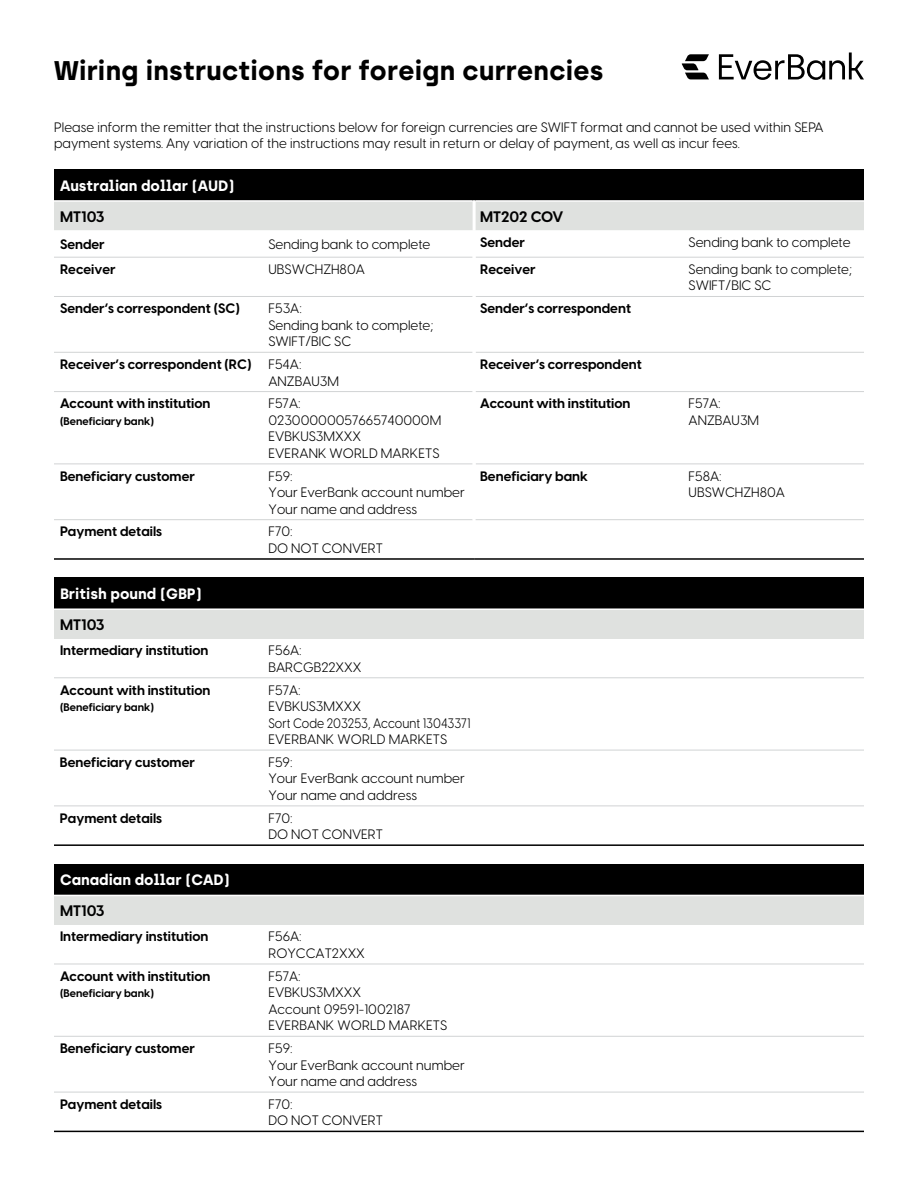
<style>
.page{position:relative;width:918px;height:1188px;background:#fff}
.page>*{position:absolute;margin:0;border:0;box-sizing:border-box;transform-origin:0 0}
.t1{font:700 27px "Ever Type";letter-spacing:.01em;color:#000}
.t2{font:700 15px "Ever Type";color:#fff}
.t3{font:700 15px "Visby CF";color:#000}
.t4{font:13.5px/16.5px "Visby CF";color:#000}
.t5{font:700 13.5px "Visby CF";color:#000}
.t6{font:700 10.8px "Visby CF";color:#000}
</style>
<div class="page">
<div style="left:54px;top:169px;width:810px;height:32px;background:#000"></div>
<div style="left:54px;top:202px;width:810px;height:28px;background:#dfe1df"></div>
<hr style="left:54px;top:257px;width:419px;height:1px;background:#d1d3d4">
<hr style="left:54px;top:296px;width:419px;height:1px;background:#d1d3d4">
<hr style="left:54px;top:352px;width:419px;height:1px;background:#d1d3d4">
<hr style="left:54px;top:391px;width:419px;height:1px;background:#d1d3d4">
<hr style="left:54px;top:464px;width:419px;height:1px;background:#d1d3d4">
<hr style="left:54px;top:200px;width:419px;height:2px;background:#fff">
<hr style="left:476px;top:200px;width:388px;height:2px;background:#fff">
<hr style="left:476px;top:257px;width:388px;height:1px;background:#d1d3d4">
<hr style="left:476px;top:296px;width:388px;height:1px;background:#d1d3d4">
<hr style="left:476px;top:352px;width:388px;height:1px;background:#d1d3d4">
<hr style="left:476px;top:391px;width:388px;height:1px;background:#d1d3d4">
<hr style="left:476px;top:464px;width:388px;height:1px;background:#d1d3d4">
<hr style="left:54px;top:519px;width:419px;height:1px;background:#d1d3d4">
<hr style="left:54px;top:558px;width:420px;height:2px;background:#000">
<hr style="left:474px;top:558px;width:390px;height:2px;background:#000">
<hr style="left:473px;top:200px;width:3px;height:30px;background:#fff">
<hr style="left:476px;top:519px;width:388px;height:1px;background:#d1d3d4">
<div style="left:54px;top:578px;width:810px;height:31px;background:#000"></div>
<div style="left:54px;top:609px;width:810px;height:29px;background:#dfe1df"></div>
<hr style="left:54px;top:677px;width:810px;height:1px;background:#d1d3d4">
<hr style="left:54px;top:750px;width:810px;height:1px;background:#d1d3d4">
<hr style="left:54px;top:806px;width:810px;height:1px;background:#d1d3d4">
<hr style="left:54px;top:608px;width:810px;height:2px;background:#fff">
<hr style="left:54px;top:844px;width:810px;height:2px;background:#000">
<div style="left:54px;top:864px;width:810px;height:31px;background:#000"></div>
<div style="left:54px;top:895px;width:810px;height:30px;background:#dfe1df"></div>
<hr style="left:54px;top:964px;width:810px;height:1px;background:#d1d3d4">
<hr style="left:54px;top:1036px;width:810px;height:1px;background:#d1d3d4">
<hr style="left:54px;top:1092px;width:810px;height:1px;background:#d1d3d4">
<hr style="left:54px;top:895px;width:810px;height:1px;background:#fff">
<hr style="left:54px;top:1131px;width:810px;height:1px;background:#000">
<svg style="left:682px;top:54px;width:27px;height:25px"></svg>
<svg style="left:719px;top:52px;width:145px;height:28px"></svg>
<h1 class="t1" style="left:54px;top:53px;width:551px">Wiring instructions for foreign currencies</h1>
<p class="t4" style="left:54px;top:118px;width:771px">Please inform the remitter that the instructions below for foreign currencies are SWIFT format and cannot be used within SEPA payment systems. Any variation of the instructions may result in return or delay of payment, as well as incur fees.</p>
<p class="t2" style="left:60px;top:176px;width:176px">Australian dollar (AUD)</p>
<p class="t3" style="left:60px;top:205px;width:46px">MT103</p>
<p class="t3" style="left:480px;top:205px;width:85px">MT202 COV</p>
<p class="t5" style="left:60px;top:234px;width:46px">Sender</p>
<p class="t4" style="left:268px;top:235px;width:164px">Sending bank to complete</p>
<p class="t5" style="left:480px;top:232px;width:46px">Sender</p>
<p class="t4" style="left:689px;top:233px;width:164px">Sending bank to complete</p>
<p class="t5" style="left:60px;top:259px;width:57px">Receiver</p>
<p class="t4" style="left:268px;top:260px;width:98px">UBSWCHZH80A</p>
<p class="t5" style="left:480px;top:259px;width:57px">Receiver</p>
<p class="t4" style="left:689px;top:260px;width:165px">Sending bank to complete;<br>SWIFT/BIC SC</p>
<p class="t5" style="left:60px;top:298px;width:181px">Sender’s correspondent (SC)</p>
<p class="t4" style="left:268px;top:299px;width:166px">F53A:<br>Sending bank to complete;<br>SWIFT/BIC SC</p>
<p class="t5" style="left:480px;top:298px;width:152px">Sender’s correspondent</p>
<p class="t5" style="left:60px;top:354px;width:193px">Receiver’s correspondent (RC)</p>
<p class="t4" style="left:268px;top:355px;width:72px">F54A:<br>ANZBAU3M</p>
<p class="t5" style="left:480px;top:354px;width:163px">Receiver’s correspondent</p>
<p class="t5" style="left:60px;top:393px;width:152px">Account with institution</p>
<p class="t4" style="left:268px;top:394px;width:34px">F57A:</p>
<p class="t6" style="left:60px;top:413px;width:96px">(Beneficiary bank)</p>
<p class="t4" style="left:269px;top:411px;width:174px">02300000057665740000M<br>EVBKUS3MXXX<br>EVERANK WORLD MARKETS</p>
<p class="t5" style="left:480px;top:393px;width:152px">Account with institution</p>
<p class="t4" style="left:689px;top:394px;width:72px">F57A:<br>ANZBAU3M</p>
<p class="t5" style="left:60px;top:465px;width:136px">Beneficiary customer</p>
<p class="t4" style="left:269px;top:467px;width:198px">F59:<br>Your EverBank account number<br>Your name and address</p>
<p class="t5" style="left:480px;top:465px;width:109px">Beneficiary bank</p>
<p class="t4" style="left:689px;top:467px;width:98px">F58A:<br>UBSWCHZH80A</p>
<p class="t5" style="left:60px;top:521px;width:104px">Payment details</p>
<p class="t4" style="left:269px;top:522px;width:116px">F70:<br>DO NOT CONVERT</p>
<p class="t2" style="left:60px;top:585px;width:143px">British pound (GBP)</p>
<p class="t3" style="left:60px;top:613px;width:46px">MT103</p>
<p class="t5" style="left:60px;top:640px;width:150px">Intermediary institution</p>
<p class="t4" style="left:268px;top:641px;width:95px">F56A:<br>BARCGB22XXX</p>
<p class="t5" style="left:60px;top:679px;width:152px">Account with institution</p>
<p class="t4" style="left:269px;top:681px;width:34px">F57A:</p>
<p class="t6" style="left:60px;top:699px;width:96px">(Beneficiary bank)</p>
<p class="t4" style="left:268px;top:697px;width:204px">EVBKUS3MXXX<br>Sort Code 203253, Account 13043371<br>EVERBANK WORLD MARKETS</p>
<p class="t5" style="left:60px;top:752px;width:136px">Beneficiary customer</p>
<p class="t4" style="left:268px;top:753px;width:198px">F59:<br>Your EverBank account number<br>Your name and address</p>
<p class="t5" style="left:60px;top:807px;width:104px">Payment details</p>
<p class="t4" style="left:268px;top:809px;width:116px">F70:<br>DO NOT CONVERT</p>
<p class="t2" style="left:60px;top:871px;width:171px">Canadian dollar (CAD)</p>
<p class="t3" style="left:60px;top:900px;width:46px">MT103</p>
<p class="t5" style="left:60px;top:926px;width:150px">Intermediary institution</p>
<p class="t4" style="left:268px;top:927px;width:98px">F56A:<br>ROYCCAT2XXX</p>
<p class="t5" style="left:60px;top:966px;width:152px">Account with institution</p>
<p class="t4" style="left:269px;top:967px;width:34px">F57A:</p>
<p class="t6" style="left:60px;top:985px;width:96px">(Beneficiary bank)</p>
<p class="t4" style="left:269px;top:983px;width:180px">EVBKUS3MXXX<br>Account 09591-1002187<br>EVERBANK WORLD MARKETS</p>
<p class="t5" style="left:60px;top:1038px;width:136px">Beneficiary customer</p>
<p class="t4" style="left:269px;top:1039px;width:198px">F59:<br>Your EverBank account number<br>Your name and address</p>
<p class="t5" style="left:60px;top:1094px;width:104px">Payment details</p>
<p class="t4" style="left:269px;top:1095px;width:116px">F70:<br>DO NOT CONVERT</p>
</div>
